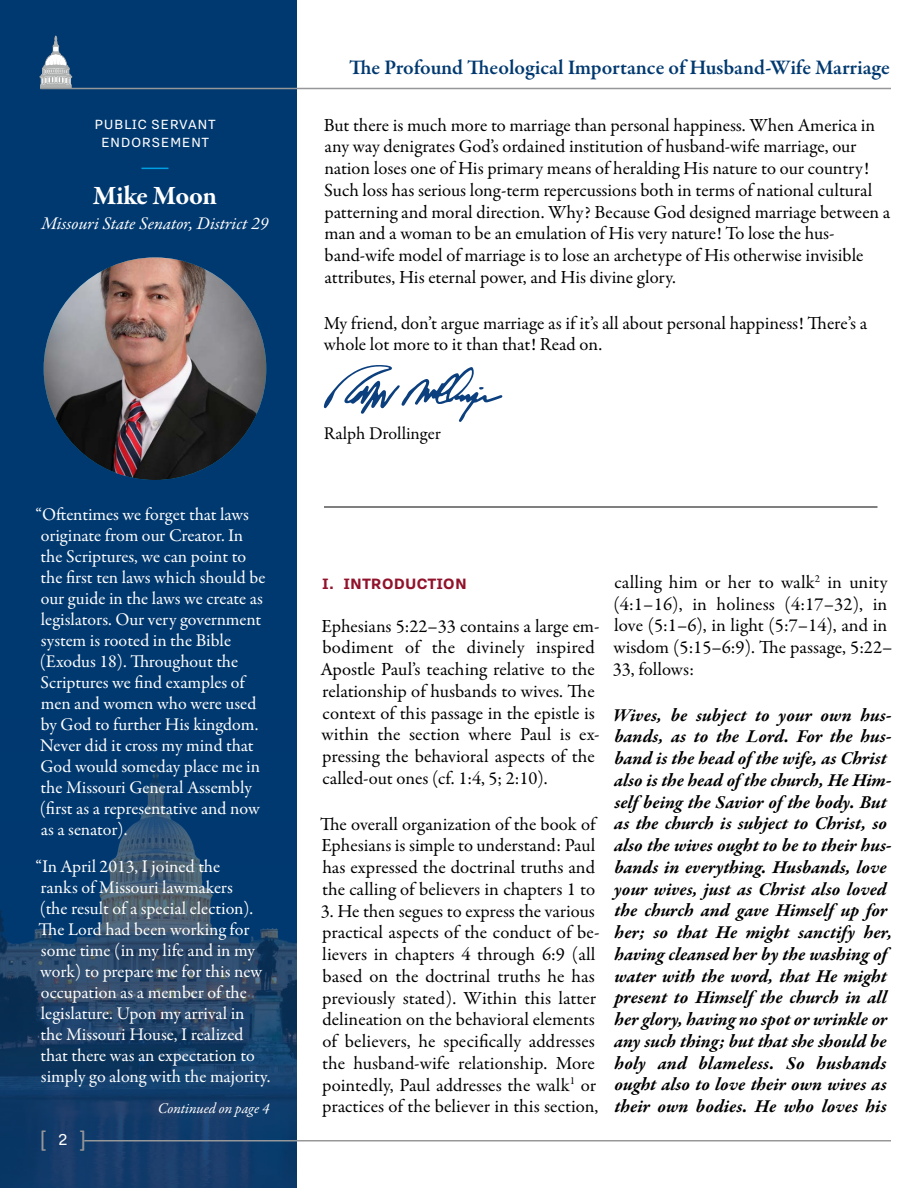
<style>
.page{position:relative;width:918px;height:1188px;background:#fff}
.page>*{position:absolute;margin:0;border:0;box-sizing:border-box;transform-origin:0 0}
.Name_Headline{font:700 27px "Garamond Premr Pro";letter-spacing:-.02em;color:#fff}
.t1{font:24px "Calibri";color:#969798}
.t2{font:600 21px "Garamond Premr Pro";color:#003970}
.Body{font:18.6px/21.8px "Garamond Premr Pro";color:#000}
.Preamble_Body{font:18.6px/21.8px "Garamond Premr Pro";color:#000}
.Scripture_Bold_Italic{font:italic 700 18.6px/21.8px "Garamond Premr Pro";letter-spacing:-.005em;color:#000}
.t3{font:700 18.6px "Nitti Grotesk";color:#91122b}
.Body-2{font:18px/21px "Garamond Premr Pro";letter-spacing:-.005em;color:#fff}
.t4{font:italic 18px "Garamond Premr Pro";color:#fff}
.Ralph_s_signature{font:18px "Garamond Premr Pro";letter-spacing:.005em;color:#000}
.Category_Blue{font:16.5px/18px "Nitti Grotesk";letter-spacing:.03em;color:#fff;text-align:center}
.t5{font:italic 15px "Garamond Premr Pro";letter-spacing:-.01em;color:#fff}
.s1{font-family:"Nitti Grotesk";font-size:19.5px;color:#fff}
</style>
<div class="page">
<hr style="left:40px;top:88px;width:851px;height:1px;background:#969798">
<img style="left:0;top:0;width:297px;height:1188px">
<hr style="left:84px;top:1140px;width:807px;height:2px;background:#969798">
<svg style="left:141px;top:168px;width:27px;height:1px"></svg>
<img style="left:44px;top:257px;width:222px;height:223px;border-radius:111px">
<svg style="left:324px;top:365px;width:178px;height:57px"></svg>
<hr style="left:324px;top:507px;width:554px;height:1px;background:#000">
<p class="Category_Blue" style="left:95px;top:115px;width:123px">PUBLIC SERVANT<br>ENDORSEMENT</p>
<p class="Name_Headline" style="left:93px;top:179px;width:126px">Mike Moon</p>
<p class="t4" style="left:41px;top:212px;width:229px">Missouri State Senator, District 29</p>
<p class="Body-2" style="left:36px;top:504px;width:231px">“Oftentimes we forget that laws originate from our Creator. In<br>the Scriptures, we can point to the first ten laws which should be our guide in the laws we create as legislators. Our very government system is rooted in the Bible (Exodus 18). Throughout the<br>Scriptures we find examples of men and women who were used by God to further His kingdom.<br>Never did it cross my mind that<br>God would someday place me in the Missouri General Assembly (first as a representative and now as a senator).</p>
<p class="Body-2" style="left:36px;top:856px;width:236px">“In April 2013, I joined the<br>ranks of Missouri lawmakers<br>(the result of a special election).<br>The Lord had been working for some time (in my life and in my work) to prepare me for this new occupation as a member of the legislature. Upon my arrival in<br>the Missouri House, I realized that there was an expectation to simply go along with the majority.</p>
<p class="t1" style="left:39px;top:1122px;width:49px">[ <span class="s1">2</span> ]</p>
<p class="t5" style="left:158px;top:1099px;width:113px">Continued on page 4</p>
<p class="t2" style="left:349px;top:55px;width:542px">The Profound Theological Importance of Husband-Wife Marriage</p>
<p class="Preamble_Body" style="left:324px;top:114px;width:568px">But there is much more to marriage than personal happiness. When America in any way denigrates God’s ordained institution of husband-wife marriage, our nation loses one of His primary means of heralding His nature to our country!<br>Such loss has serious long-term repercussions both in terms of national cultural patterning and moral direction. Why? Because God designed marriage between a man and a woman to be an emulation of His very nature! To lose the hus&shy;band-wife model of marriage is to lose an archetype of His otherwise invisible attributes, His eternal power, and His divine glory.</p>
<p class="Preamble_Body" style="left:324px;top:312px;width:545px">My friend, don’t argue marriage as if it’s all about personal happiness! There’s a whole lot more to it than that! Read on.</p>
<p class="Ralph_s_signature" style="left:324px;top:422px;width:118px">Ralph Drollinger</p>
<p class="t3" style="left:322px;top:573px;width:146px">I. INTRODUCTION</p>
<p class="Body" style="left:320px;top:615px;width:281px">Ephesians 5:22–33 contains a large em&shy;bodiment of the divinely inspired Apostle Paul’s teaching relative to the relationship of husbands to wives. The context of this passage in the epistle is within the section where Paul is ex&shy;pressing the behavioral aspects of the called-out ones (cf. 1:4, 5; 2:10).</p>
<p class="Body" style="left:320px;top:813px;width:277px;text-align:justify">The overall organization of the book of Ephesians is simple to understand: Paul has expressed the doctrinal truths and the calling of believers in chapters 1 to</p>
<p class="Body" style="left:321px;top:900px;width:280px">3. He then segues to express the various practical aspects of the conduct of be&shy;lievers in chapters 4 through 6:9 (all based on the doctrinal truths he has previously stated). Within this latter delineation on the behavioral elements of believers, he specifically addresses the husband-wife relationship. More pointedly, Paul addresses the walk<sup>1</sup> or practices of the believer in this section,</p>
<p class="Body" style="left:613px;top:572px;width:281px">calling him or her to walk<sup>2</sup> in unity (4:1–16), in holiness (4:17–32), in love (5:1–6), in light (5:7–14), and in wisdom (5:15–6:9). The passage, 5:22–<br>33, follows:</p>
<p class="Scripture_Bold_Italic" style="left:613px;top:705px;width:281px">Wives, be subject to your own hus&shy;bands, as to the Lord. For the hus&shy;band is the head ofthe wife, as Christ also is the head ofthe church, He Him&shy;self being the Savior of the body. But as the church is subject to Christ, so also the wives ought to be to their hus&shy;bands in everything. Husbands, love your wives, just as Christ also loved the church and gave Himself up for her; so that He might sanctify her, having cleansed her by the washing of water with the word, that He might present to Himself the church in all her glory, having no spot or wrinkle or any such thing; but that she should be holy and blameless. So husbands ought also to love their own wives as their own bodies. He who loves his</p>
</div>
